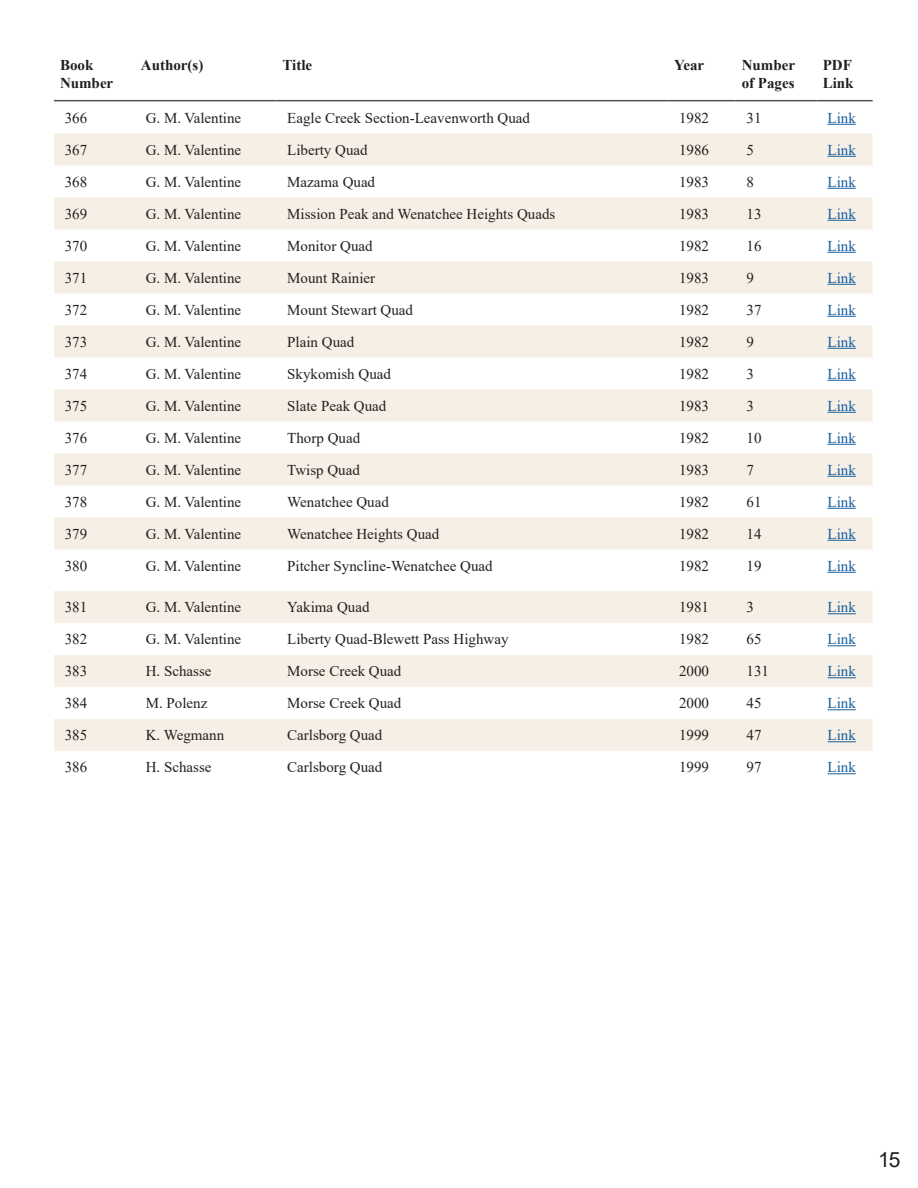
<style>
.page{position:relative;width:918px;height:1188px;background:#fff}
.page>*{position:absolute;margin:0;border:0;box-sizing:border-box;transform-origin:0 0}
.t1{font:21px "Arial";color:#231f20}
.t2{font:15px "Times New Roman";color:#231f20}
.t3{font:15px "Times New Roman";color:#175d9e}
.t4{font:700 15px/18px "Times New Roman";color:#231f20}
</style>
<div class="page">
<svg style="left:54px;top:133px;width:819px;height:618px;fill:#f6efe5"></svg>
<hr style="left:54px;top:100px;width:81px;height:1px;background:#58514d">
<hr style="left:135px;top:100px;width:141px;height:1px;background:#58514d">
<hr style="left:668px;top:100px;width:68px;height:1px;background:#58514d">
<hr style="left:736px;top:100px;width:81px;height:1px;background:#58514d">
<hr style="left:817px;top:100px;width:56px;height:1px;background:#58514d">
<hr style="left:276px;top:100px;width:392px;height:1px;background:#58514d">
<svg style="left:828px;top:124px;width:28px;height:1px"></svg>
<svg style="left:828px;top:156px;width:28px;height:1px"></svg>
<svg style="left:828px;top:188px;width:28px;height:1px"></svg>
<svg style="left:828px;top:220px;width:28px;height:1px"></svg>
<svg style="left:828px;top:252px;width:28px;height:1px"></svg>
<svg style="left:828px;top:284px;width:28px;height:1px"></svg>
<svg style="left:828px;top:316px;width:28px;height:1px"></svg>
<svg style="left:828px;top:348px;width:28px;height:1px"></svg>
<svg style="left:828px;top:380px;width:28px;height:1px"></svg>
<svg style="left:828px;top:412px;width:28px;height:1px"></svg>
<svg style="left:828px;top:444px;width:28px;height:1px"></svg>
<svg style="left:828px;top:476px;width:28px;height:1px"></svg>
<svg style="left:828px;top:508px;width:28px;height:1px"></svg>
<svg style="left:828px;top:540px;width:28px;height:1px"></svg>
<svg style="left:828px;top:572px;width:28px;height:1px"></svg>
<svg style="left:828px;top:613px;width:28px;height:1px"></svg>
<svg style="left:828px;top:645px;width:28px;height:1px"></svg>
<svg style="left:828px;top:677px;width:28px;height:1px"></svg>
<svg style="left:828px;top:709px;width:28px;height:1px"></svg>
<svg style="left:828px;top:741px;width:28px;height:1px"></svg>
<svg style="left:828px;top:773px;width:28px;height:1px"></svg>
<p class="t4" style="left:60px;top:56px;width:55px">Book<br>Number</p>
<p class="t4" style="left:141px;top:56px;width:64px">Author(s)</p>
<p class="t4" style="left:282px;top:56px;width:31px">Title</p>
<p class="t4" style="left:674px;top:56px;width:31px">Year</p>
<p class="t4" style="left:742px;top:56px;width:55px">Number of Pages</p>
<p class="t4" style="left:823px;top:56px;width:32px">PDF<br>Link</p>
<p class="t2" style="left:65px;top:107px;width:24px">366</p>
<p class="t2" style="left:146px;top:107px;width:97px">G. M. Valentine</p>
<p class="t2" style="left:287px;top:107px;width:244px">Eagle Creek Section-Leavenworth Quad</p>
<p class="t2" style="left:679px;top:107px;width:31px">1982</p>
<p class="t2" style="left:747px;top:107px;width:16px">31</p>
<p class="t3" style="left:828px;top:107px;width:30px">Link</p>
<p class="t2" style="left:65px;top:139px;width:24px">367</p>
<p class="t2" style="left:146px;top:139px;width:97px">G. M. Valentine</p>
<p class="t2" style="left:287px;top:139px;width:82px">Liberty Quad</p>
<p class="t2" style="left:679px;top:139px;width:31px">1986</p>
<p class="t2" style="left:747px;top:139px;width:9px">5</p>
<p class="t3" style="left:828px;top:139px;width:30px">Link</p>
<p class="t2" style="left:65px;top:171px;width:24px">368</p>
<p class="t2" style="left:146px;top:171px;width:97px">G. M. Valentine</p>
<p class="t2" style="left:287px;top:171px;width:89px">Mazama Quad</p>
<p class="t2" style="left:679px;top:171px;width:31px">1983</p>
<p class="t2" style="left:747px;top:171px;width:9px">8</p>
<p class="t3" style="left:828px;top:171px;width:30px">Link</p>
<p class="t2" style="left:65px;top:203px;width:24px">369</p>
<p class="t2" style="left:146px;top:203px;width:97px">G. M. Valentine</p>
<p class="t2" style="left:287px;top:203px;width:270px">Mission Peak and Wenatchee Heights Quads</p>
<p class="t2" style="left:679px;top:203px;width:31px">1983</p>
<p class="t2" style="left:747px;top:203px;width:16px">13</p>
<p class="t3" style="left:828px;top:203px;width:30px">Link</p>
<p class="t2" style="left:65px;top:235px;width:24px">370</p>
<p class="t2" style="left:146px;top:235px;width:97px">G. M. Valentine</p>
<p class="t2" style="left:287px;top:235px;width:87px">Monitor Quad</p>
<p class="t2" style="left:679px;top:235px;width:31px">1982</p>
<p class="t2" style="left:747px;top:235px;width:16px">16</p>
<p class="t3" style="left:828px;top:235px;width:30px">Link</p>
<p class="t2" style="left:65px;top:267px;width:24px">371</p>
<p class="t2" style="left:146px;top:267px;width:97px">G. M. Valentine</p>
<p class="t2" style="left:287px;top:267px;width:89px">Mount Rainier</p>
<p class="t2" style="left:679px;top:267px;width:31px">1983</p>
<p class="t2" style="left:747px;top:267px;width:9px">9</p>
<p class="t3" style="left:828px;top:267px;width:30px">Link</p>
<p class="t2" style="left:65px;top:299px;width:24px">372</p>
<p class="t2" style="left:146px;top:299px;width:97px">G. M. Valentine</p>
<p class="t2" style="left:287px;top:299px;width:127px">Mount Stewart Quad</p>
<p class="t2" style="left:679px;top:299px;width:31px">1982</p>
<p class="t2" style="left:747px;top:299px;width:16px">37</p>
<p class="t3" style="left:828px;top:299px;width:30px">Link</p>
<p class="t2" style="left:65px;top:331px;width:24px">373</p>
<p class="t2" style="left:146px;top:331px;width:97px">G. M. Valentine</p>
<p class="t2" style="left:287px;top:331px;width:69px">Plain Quad</p>
<p class="t2" style="left:679px;top:331px;width:31px">1982</p>
<p class="t2" style="left:747px;top:331px;width:9px">9</p>
<p class="t3" style="left:828px;top:331px;width:30px">Link</p>
<p class="t2" style="left:65px;top:363px;width:24px">374</p>
<p class="t2" style="left:146px;top:363px;width:97px">G. M. Valentine</p>
<p class="t2" style="left:287px;top:363px;width:105px">Skykomish Quad</p>
<p class="t2" style="left:679px;top:363px;width:31px">1982</p>
<p class="t2" style="left:747px;top:363px;width:9px">3</p>
<p class="t3" style="left:828px;top:363px;width:30px">Link</p>
<p class="t2" style="left:65px;top:395px;width:24px">375</p>
<p class="t2" style="left:146px;top:395px;width:97px">G. M. Valentine</p>
<p class="t2" style="left:287px;top:395px;width:101px">Slate Peak Quad</p>
<p class="t2" style="left:679px;top:395px;width:31px">1983</p>
<p class="t2" style="left:747px;top:395px;width:9px">3</p>
<p class="t3" style="left:828px;top:395px;width:30px">Link</p>
<p class="t2" style="left:65px;top:427px;width:24px">376</p>
<p class="t2" style="left:146px;top:427px;width:97px">G. M. Valentine</p>
<p class="t2" style="left:287px;top:427px;width:74px">Thorp Quad</p>
<p class="t2" style="left:679px;top:427px;width:31px">1982</p>
<p class="t2" style="left:747px;top:427px;width:16px">10</p>
<p class="t3" style="left:828px;top:427px;width:30px">Link</p>
<p class="t2" style="left:65px;top:459px;width:24px">377</p>
<p class="t2" style="left:146px;top:459px;width:97px">G. M. Valentine</p>
<p class="t2" style="left:287px;top:459px;width:74px">Twisp Quad</p>
<p class="t2" style="left:679px;top:459px;width:31px">1983</p>
<p class="t2" style="left:747px;top:459px;width:9px">7</p>
<p class="t3" style="left:828px;top:459px;width:30px">Link</p>
<p class="t2" style="left:65px;top:491px;width:24px">378</p>
<p class="t2" style="left:146px;top:491px;width:97px">G. M. Valentine</p>
<p class="t2" style="left:287px;top:491px;width:103px">Wenatchee Quad</p>
<p class="t2" style="left:679px;top:491px;width:31px">1982</p>
<p class="t2" style="left:747px;top:491px;width:16px">61</p>
<p class="t3" style="left:828px;top:491px;width:30px">Link</p>
<p class="t2" style="left:65px;top:523px;width:24px">379</p>
<p class="t2" style="left:146px;top:523px;width:97px">G. M. Valentine</p>
<p class="t2" style="left:287px;top:523px;width:154px">Wenatchee Heights Quad</p>
<p class="t2" style="left:679px;top:523px;width:31px">1982</p>
<p class="t2" style="left:747px;top:523px;width:16px">14</p>
<p class="t3" style="left:828px;top:523px;width:30px">Link</p>
<p class="t2" style="left:65px;top:555px;width:24px">380</p>
<p class="t2" style="left:146px;top:555px;width:97px">G. M. Valentine</p>
<p class="t2" style="left:287px;top:555px;width:207px">Pitcher Syncline-Wenatchee Quad</p>
<p class="t2" style="left:679px;top:555px;width:31px">1982</p>
<p class="t2" style="left:747px;top:555px;width:16px">19</p>
<p class="t3" style="left:828px;top:555px;width:30px">Link</p>
<p class="t2" style="left:65px;top:597px;width:24px">381</p>
<p class="t2" style="left:146px;top:597px;width:97px">G. M. Valentine</p>
<p class="t2" style="left:287px;top:597px;width:84px">Yakima Quad</p>
<p class="t2" style="left:679px;top:597px;width:31px">1981</p>
<p class="t2" style="left:747px;top:597px;width:9px">3</p>
<p class="t3" style="left:828px;top:597px;width:30px">Link</p>
<p class="t2" style="left:65px;top:629px;width:24px">382</p>
<p class="t2" style="left:146px;top:629px;width:97px">G. M. Valentine</p>
<p class="t2" style="left:287px;top:629px;width:223px">Liberty Quad-Blewett Pass Highway</p>
<p class="t2" style="left:679px;top:629px;width:31px">1982</p>
<p class="t2" style="left:747px;top:629px;width:16px">65</p>
<p class="t3" style="left:828px;top:629px;width:30px">Link</p>
<p class="t2" style="left:65px;top:661px;width:24px">383</p>
<p class="t2" style="left:146px;top:661px;width:67px">H. Schasse</p>
<p class="t2" style="left:287px;top:661px;width:116px">Morse Creek Quad</p>
<p class="t2" style="left:679px;top:661px;width:31px">2000</p>
<p class="t2" style="left:747px;top:661px;width:24px">131</p>
<p class="t3" style="left:828px;top:661px;width:30px">Link</p>
<p class="t2" style="left:65px;top:693px;width:24px">384</p>
<p class="t2" style="left:146px;top:693px;width:63px">M. Polenz</p>
<p class="t2" style="left:287px;top:693px;width:116px">Morse Creek Quad</p>
<p class="t2" style="left:679px;top:693px;width:31px">2000</p>
<p class="t2" style="left:747px;top:693px;width:16px">45</p>
<p class="t3" style="left:828px;top:693px;width:30px">Link</p>
<p class="t2" style="left:65px;top:725px;width:24px">385</p>
<p class="t2" style="left:146px;top:725px;width:80px">K. Wegmann</p>
<p class="t2" style="left:287px;top:725px;width:97px">Carlsborg Quad</p>
<p class="t2" style="left:679px;top:725px;width:31px">1999</p>
<p class="t2" style="left:747px;top:725px;width:16px">47</p>
<p class="t3" style="left:828px;top:725px;width:30px">Link</p>
<p class="t2" style="left:65px;top:757px;width:24px">386</p>
<p class="t2" style="left:146px;top:757px;width:67px">H. Schasse</p>
<p class="t2" style="left:287px;top:757px;width:97px">Carlsborg Quad</p>
<p class="t2" style="left:679px;top:757px;width:31px">1999</p>
<p class="t2" style="left:747px;top:757px;width:16px">97</p>
<p class="t3" style="left:828px;top:757px;width:30px">Link</p>
<h1 class="t1" style="left:878px;top:1145px;width:24px">15</h1>
</div>
